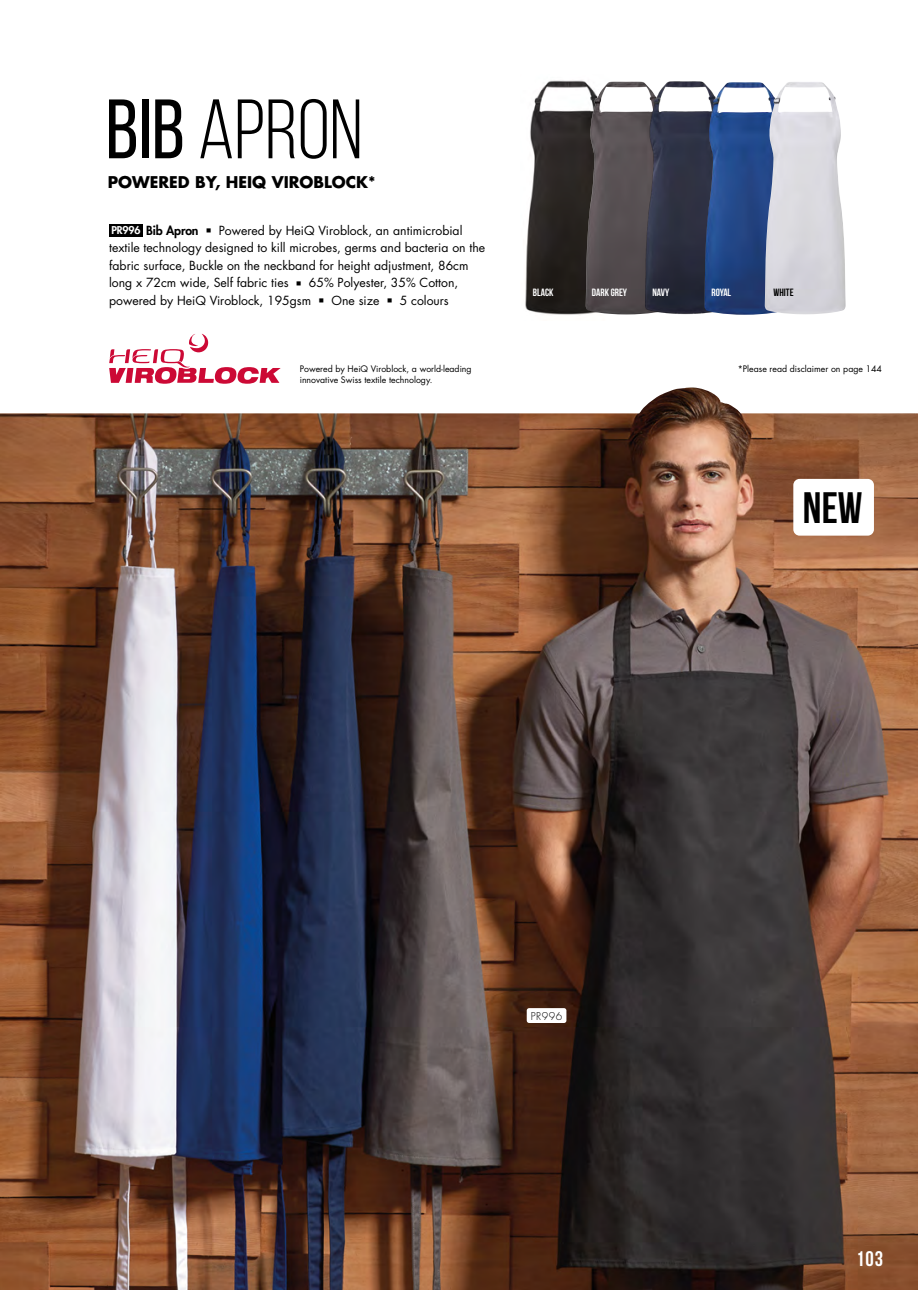
<style>
.page{position:relative;width:918px;height:1290px;background:#fff}
.page>*{position:absolute;margin:0;border:0;box-sizing:border-box;transform-origin:0 0}
.t1{font:84px "Bebas Neue";color:#000}
.t2{font:700 43.75px "Bebas Neue";color:#000}
.t3{font:700 21px "Bebas Neue";color:#fff}
.t4{font:700 15.75px "Futura";color:#000}
.NEW-Bodycopy{font:12.25px/17.5px "Futura";color:#000}
.Product_colour_descr{font:700 10.5px "Bebas Neue";color:#fff}
.t5{font:300 10.5px "Futura";letter-spacing:.05em;color:#000}
.Product_colour_descr-2{font:700 10.5px "Bebas Neue";color:#000}
.t6{font:800 10.5px "Futura";letter-spacing:-.01em;color:#fff}
.NEW-Bodycopy-2{font:8.75px "Futura";color:#000}
.s1{font-style:inherit}
.s2{font-weight:800}
</style>
<div class="page">
<img style="left:0;top:387px;width:918px;height:903px">
<img style="left:525px;top:80px;width:60px;height:235px">
<img style="left:585px;top:81px;width:54px;height:233px">
<img style="left:639px;top:81px;width:65px;height:234px">
<img style="left:704px;top:82px;width:60px;height:233px">
<div style="left:527px;top:1008px;width:39px;height:15px;background:#fff;border-radius:2px"></div>
<div style="left:793px;top:479px;width:81px;height:57px;background:#fff;border-radius:6px"></div>
<img style="left:764px;top:82px;width:82px;height:232px">
<svg style="left:109px;top:334px;width:172px;height:50px"></svg>
<div style="left:109px;top:224px;width:34px;height:13px;background:#000"></div>
<p class="t1" style="left:106px;top:84px;width:258px"><span class="s1">BIB</span> APRON</p>
<p class="t4" style="left:108px;top:172px;width:270px">POWERED BY, HEIQ VIROBLOCK*</p>
<p class="NEW-Bodycopy" style="left:109px;top:222px;width:377px;text-indent:37px"><span class="s2">Bib Apron</span> ■ Powered by HeiQ Viroblock, an antimicrobial textile technology designed to kill microbes, germs and bacteria on the fabric surface, Buckle on the neckband for height adjustment, 86cm long x 72cm wide, Self fabric ties ■ 65% Polyester, 35% Cotton, powered by HeiQ Viroblock, 195gsm ■ One size ■ 5 colours</p>
<p class="t6" style="left:111px;top:224px;width:31px">PR996</p>
<p class="Product_colour_descr" style="left:533px;top:287px;width:22px">BLACK</p>
<p class="Product_colour_descr" style="left:592px;top:287px;width:37px">DARK GREY</p>
<p class="Product_colour_descr" style="left:652px;top:287px;width:18px">NAVY</p>
<p class="Product_colour_descr" style="left:711px;top:287px;width:21px">ROYAL</p>
<p class="Product_colour_descr-2" style="left:773px;top:287px;width:21px">WHITE</p>
<p class="NEW-Bodycopy-2" style="left:300px;top:363px;width:173px">Powered by HeiQ Viroblock, a world-leading</p>
<p class="NEW-Bodycopy-2" style="left:737px;top:363px;width:146px">*Please read disclaimer on page 144</p>
<p class="NEW-Bodycopy-2" style="left:300px;top:374px;width:134px">innovative Swiss textile technology.</p>
<p class="t5" style="left:531px;top:1009px;width:33px">PR996</p>
<p class="t2" style="left:803px;top:483px;width:61px">NEW</p>
<p class="t3" style="left:856px;top:1247px;width:29px">103</p>
</div>
